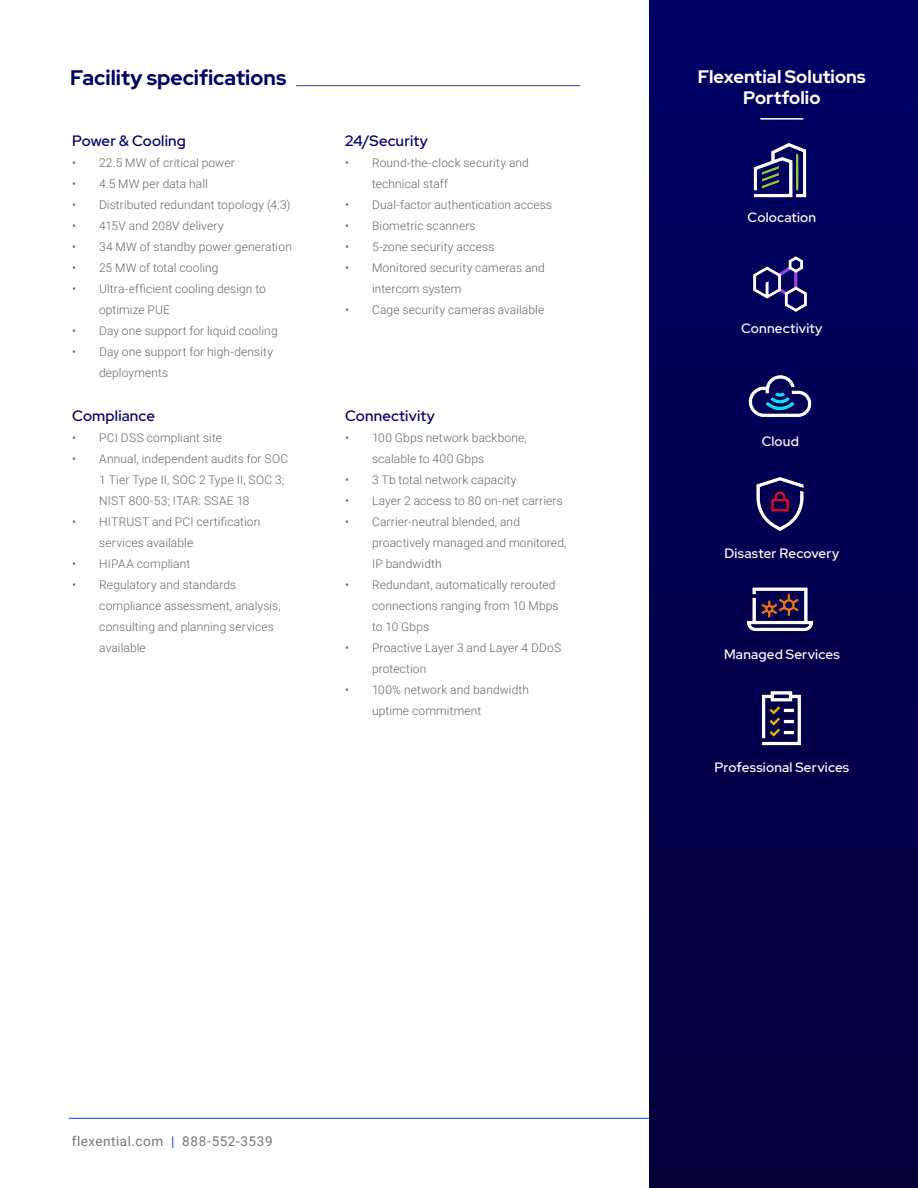
<style>
.page{position:relative;width:918px;height:1188px;background:#fff}
.page>*{position:absolute;margin:0;border:0;box-sizing:border-box;transform-origin:0 0}
.t1{font:700 21px "Red Hat Display";color:#006}
.t2{font:700 18px/21px "Red Hat Display";letter-spacing:.005em;color:#fff;text-align:center}
.t3{font:500 15px "Red Hat Display";letter-spacing:.01em;color:#006}
.t4{font:500 13.5px "Red Hat Display";letter-spacing:.015em;color:#fff}
.t5{font:13.5px "Roboto";letter-spacing:.04em;color:#747575}
.t6{font:300 12px/21px "Roboto";letter-spacing:.01em;color:#636466}
.s1{color:#0c44ff}
</style>
<div class="page">
<hr style="left:69px;top:1118px;width:580px;height:1px;background:#0c44ff">
<div style="left:649px;top:0;width:269px;height:1188px;background:linear-gradient(to bottom,#000065,#03003a)"></div>
<img style="left:744px;top:359px;width:73px;height:73px">
<img style="left:744px;top:134px;width:73px;height:73px">
<img style="left:744px;top:248px;width:73px;height:73px">
<img style="left:744px;top:468px;width:73px;height:73px">
<img style="left:744px;top:572px;width:73px;height:73px">
<img style="left:744px;top:681px;width:73px;height:73px">
<hr style="left:760px;top:118px;width:43px;height:2px;background:#fff">
<hr style="left:296px;top:85px;width:284px;height:1px;background:#006">
<h1 class="t1" style="left:70px;top:64px;width:218px">Facility specifications</h1>
<p class="t3" style="left:72px;top:131px;width:115px">Power &amp; Cooling</p>
<p class="t6" style="left:72px;top:152px;width:164px">• 22.5 MW of critical power</p>
<p class="t6" style="left:72px;top:173px;width:137px">• 4.5 MW per data hall</p>
<p class="t6" style="left:72px;top:194px;width:220px">• Distributed redundant topology (4:3)</p>
<p class="t6" style="left:72px;top:215px;width:153px">• 415V and 208V delivery</p>
<p class="t6" style="left:72px;top:236px;width:221px">• 34 MW of standby power generation</p>
<p class="t6" style="left:72px;top:257px;width:148px">• 25 MW of total cooling</p>
<p class="t6" style="left:99px;top:278px;width:168px;text-indent:-27px">• Ultra-efficient cooling design to optimize PUE</p>
<p class="t6" style="left:72px;top:320px;width:207px">• Day one support for liquid cooling</p>
<p class="t6" style="left:99px;top:341px;width:176px;text-indent:-27px">• Day one support for high-density deployments</p>
<p class="t3" style="left:72px;top:406px;width:84px">Compliance</p>
<p class="t6" style="left:72px;top:427px;width:151px">• PCI DSS compliant site</p>
<p class="t6" style="left:99px;top:448px;width:190px;text-indent:-27px">• Annual, independent audits for SOC<br>1 Tier Type II, SOC 2 Type II, SOC 3;<br>NIST 800-53; ITAR: SSAE 18</p>
<p class="t6" style="left:99px;top:511px;width:163px;text-indent:-27px">• HITRUST and PCI certification services available</p>
<p class="t6" style="left:72px;top:553px;width:120px">• HIPAA compliant</p>
<p class="t6" style="left:99px;top:574px;width:183px;text-indent:-27px">• Regulatory and standards compliance assessment, analysis, consulting and planning services available</p>
<p class="t3" style="left:345px;top:131px;width:84px">24/Security</p>
<p class="t6" style="left:372px;top:152px;width:158px;text-indent:-27px">• Round-the-clock security and technical staff</p>
<p class="t6" style="left:345px;top:194px;width:208px">• Dual-factor authentication access</p>
<p class="t6" style="left:345px;top:215px;width:132px">• Biometric scanners</p>
<p class="t6" style="left:345px;top:236px;width:151px">• 5-zone security access</p>
<p class="t6" style="left:372px;top:257px;width:174px;text-indent:-27px">• Monitored security cameras and intercom system</p>
<p class="t6" style="left:345px;top:299px;width:201px">• Cage security cameras available</p>
<p class="t3" style="left:345px;top:406px;width:91px">Connectivity</p>
<p class="t6" style="left:372px;top:427px;width:156px;text-indent:-27px">• 100 Gbps network backbone, scalable to 400 Gbps</p>
<p class="t6" style="left:345px;top:469px;width:173px">• 3 Tb total network capacity</p>
<p class="t6" style="left:345px;top:490px;width:219px">• Layer 2 access to 80 on-net carriers</p>
<p class="t6" style="left:372px;top:511px;width:196px;text-indent:-27px">• Carrier-neutral blended, and proactively managed and monitored,<br>IP bandwidth</p>
<p class="t6" style="left:372px;top:574px;width:188px;text-indent:-27px">• Redundant, automatically rerouted connections ranging from 10 Mbps to 10 Gbps</p>
<p class="t6" style="left:372px;top:637px;width:191px;text-indent:-27px">• Proactive Layer 3 and Layer 4 DDoS protection</p>
<p class="t6" style="left:372px;top:679px;width:159px;text-indent:-27px">• 100% network and bandwidth uptime commitment</p>
<h2 class="t2" style="left:698px;top:66px;width:169px">Flexential Solutions<br>Portfolio</h2>
<p class="t4" style="left:748px;top:208px;width:70px">Colocation</p>
<p class="t4" style="left:741px;top:319px;width:83px">Connectivity</p>
<p class="t4" style="left:762px;top:432px;width:39px">Cloud</p>
<p class="t4" style="left:724px;top:545px;width:116px">Disaster Recovery</p>
<p class="t4" style="left:724px;top:646px;width:117px">Managed Services</p>
<p class="t4" style="left:714px;top:758px;width:136px">Professional Services</p>
<p class="t5" style="left:72px;top:1132px;width:202px">flexential.com <span class="s1">|</span> 888-552-3539</p>
</div>
